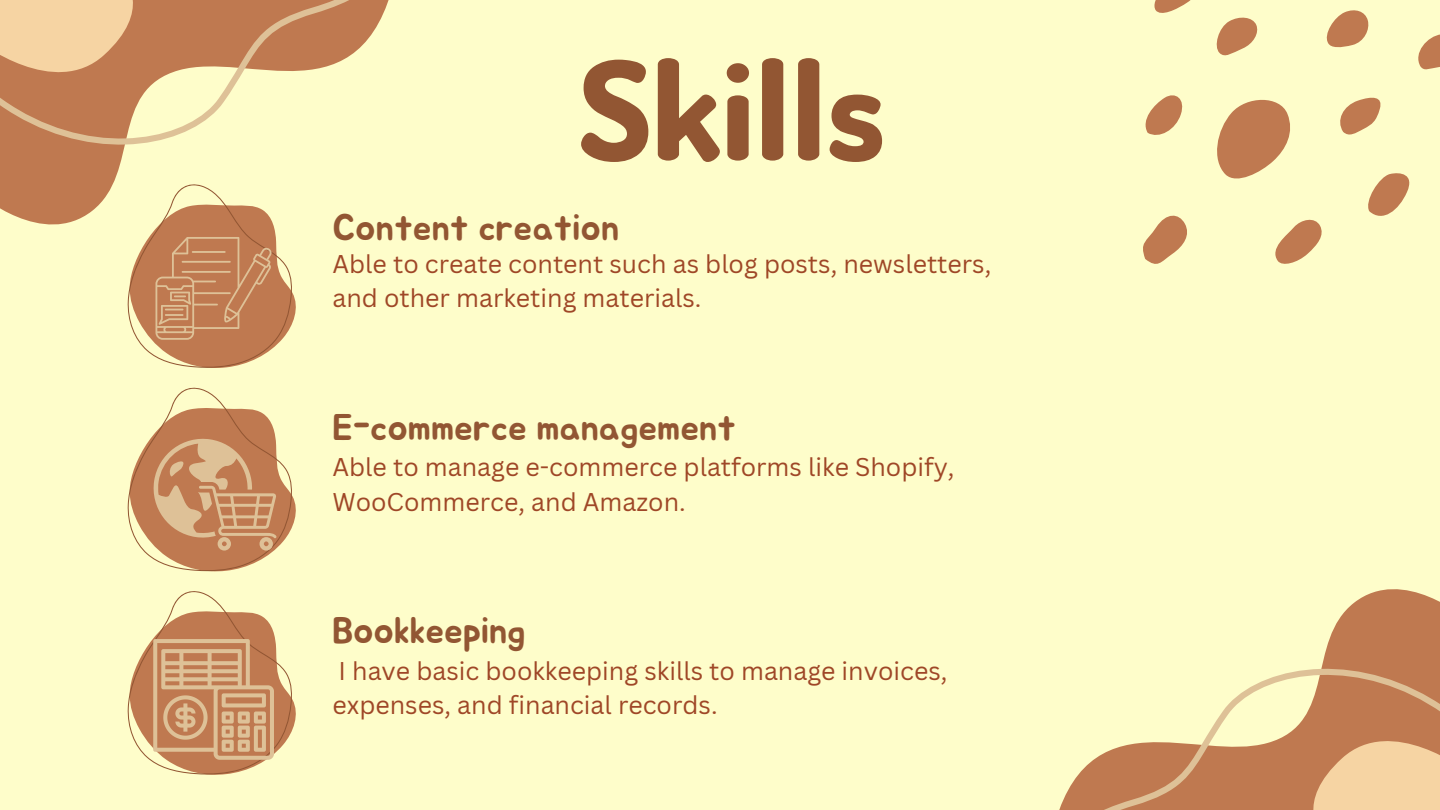
<style>
.page{position:relative;width:1440px;height:810px;background:#fefdca}
.page>*{position:absolute;margin:0;border:0;box-sizing:border-box;transform-origin:0 0}
.t1{font:800 137px "Dosis";color:#925633}
.t2{font:37px "Jua";color:#925633}
.t3{font:25px/34.5px "Canva Sans";color:#9f4727}
</style>
<div class="page">
<svg style="left:1059px;top:589px;width:381px;height:221px"></svg>
<svg style="left:1067px;top:668px;width:373px;height:142px"></svg>
<svg style="left:1293px;top:713px;width:147px;height:97px;background:#dba87b"></svg>
<svg style="left:1143px;top:0;width:297px;height:264px"></svg>
<svg style="left:0;top:0;width:389px;height:225px"></svg>
<svg style="left:0;top:0;width:380px;height:146px"></svg>
<svg style="left:0;top:0;width:153px;height:100px;background:#dca97c"></svg>
<svg style="left:127px;top:181px;width:173px;height:187px"></svg>
<svg style="left:127px;top:387px;width:169px;height:185px"></svg>
<svg style="left:127px;top:591px;width:169px;height:184px"></svg>
<h1 class="t1" style="left:579px;top:20px;width:309px">Skills</h1>
<h2 class="t2" style="left:332px;top:211px;width:288px">Content creation</h2>
<p class="t3" style="left:332px;top:246px;width:660px">Able to create content such as blog posts, newsletters, and other marketing materials.</p>
<h2 class="t2" style="left:332px;top:411px;width:405px">E-commerce management</h2>
<p class="t3" style="left:332px;top:449px;width:624px">Able to manage e-commerce platforms like Shopify,<br>WooCommerce, and Amazon.</p>
<h2 class="t2" style="left:332px;top:613px;width:195px">Bookkeeping</h2>
<p class="t3" style="left:332px;top:653px;width:617px">I have basic bookkeeping skills to manage invoices, expenses, and financial records.</p>
</div>
